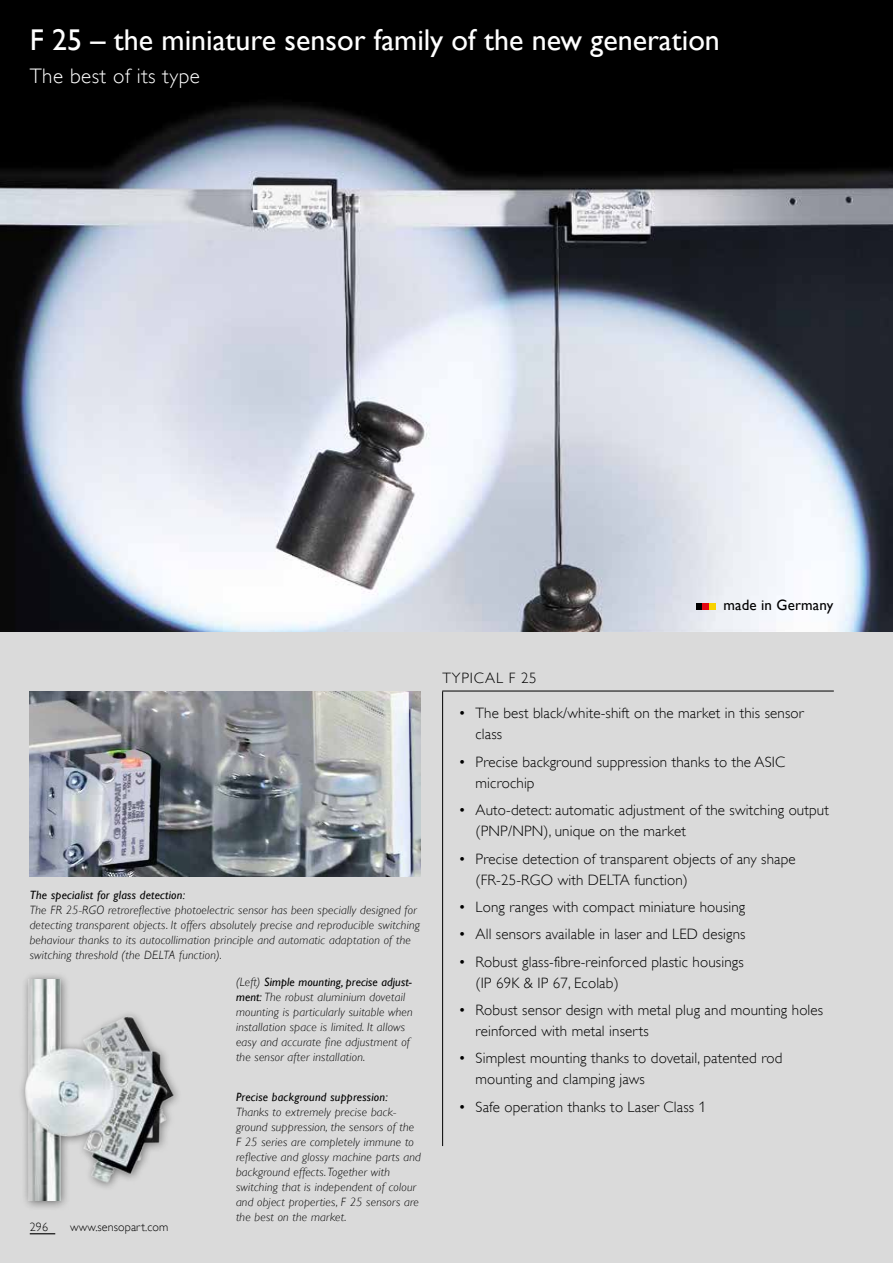
<style>
.page{position:relative;width:893px;height:1263px;background:#dadada}
.page>*{position:absolute;margin:0;border:0;box-sizing:border-box;transform-origin:0 0}
.t1{font:30px "Gill Alt One";color:#fff}
.t2{font:300 21px "Gill Alt One";letter-spacing:.025em;color:#fff}
.t3{font:300 15px/21px "Gill Alt One";letter-spacing:.01em;color:#000}
.t4{font:15px "Gill Alt One";letter-spacing:.01em;color:#000}
.t5{font:300 15px "Gill Alt One";letter-spacing:.05em;color:#000}
.t6{font:italic 300 12px/15px "Gill Alt One";letter-spacing:.02em;color:#000}
.t7{font:italic 12px "Gill Alt One";letter-spacing:.02em;color:#000}
.t8{font:300 12px "Gill Alt One";letter-spacing:.01em;color:#000}
.s1{font-weight:400}
</style>
<div class="page">
<svg style="left:30px;top:1233px;width:25px;height:1px"></svg>
<img style="left:0;top:0;width:893px;height:631px">
<img style="left:30px;top:691px;width:391px;height:185px">
<div style="left:18px;top:971px;width:166px;height:240px;background:#000;opacity:.5"></div>
<img style="left:18px;top:979px;width:166px;height:221px">
<hr style="left:442px;top:691px;width:1px;height:455px;background:#000">
<hr style="left:442px;top:691px;width:392px;height:1px;background:#000">
<div style="left:696px;top:603px;width:7px;height:7px;background:#000"></div>
<div style="left:703px;top:603px;width:6px;height:7px;background:#e30613"></div>
<div style="left:709px;top:603px;width:7px;height:7px;background:#f8d200"></div>
<h1 class="t1" style="left:30px;top:23px;width:692px">F 25 – the miniature sensor family of the new generation</h1>
<h2 class="t2" style="left:30px;top:64px;width:172px">The best of its type</h2>
<p class="t4" style="left:723px;top:596px;width:111px">made in Germany</p>
<p class="t7" style="left:30px;top:888px;width:157px">The specialist for glass detection:</p>
<p class="t6" style="left:30px;top:903px;width:392px">The FR 25-RGO retroreflective photoelectric sensor has been specially designed for detecting transparent objects. It offers absolutely precise and reproducible switching behaviour thanks to its autocollimation principle and automatic adaptation of the switching threshold (the DELTA function).</p>
<p class="t8" style="left:30px;top:1220px;width:20px">296</p>
<p class="t8" style="left:70px;top:1220px;width:100px">www.sensopart.com</p>
<p class="t6" style="left:236px;top:975px;width:178px">(Left) <span class="s1">Simple mounting, precise adjust&shy;ment:</span> The robust aluminium dovetail mounting is particularly suitable when installation space is limited. It allows easy and accurate fine adjustment of the sensor after installation.</p>
<p class="t7" style="left:236px;top:1090px;width:153px">Precise background suppression:</p>
<p class="t6" style="left:236px;top:1104px;width:186px">Thanks to extremely precise back&shy;ground suppression, the sensors of the F 25 series are completely immune to reflective and glossy machine parts and background effects. Together with switching that is independent of colour and object properties, F 25 sensors are the best on the market.</p>
<p class="t5" style="left:443px;top:669px;width:96px">TYPICAL F 25</p>
<p class="t3" style="left:476px;top:703px;width:330px;text-indent:-17px">• The best black/white-shift on the market in this sensor class</p>
<p class="t3" style="left:476px;top:751px;width:311px;text-indent:-17px">• Precise background suppression thanks to the ASIC microchip</p>
<p class="t3" style="left:476px;top:799px;width:355px;text-indent:-17px">• Auto-detect: automatic adjustment of the switching output (PNP/NPN), unique on the market</p>
<p class="t3" style="left:476px;top:848px;width:322px;text-indent:-17px">• Precise detection of transparent objects of any shape (FR-25-RGO with DELTA function)</p>
<p class="t3" style="left:459px;top:896px;width:288px">• Long ranges with compact miniature housing</p>
<p class="t3" style="left:459px;top:924px;width:288px">• All sensors available in laser and LED designs</p>
<p class="t3" style="left:476px;top:951px;width:270px;text-indent:-17px">• Robust glass-fibre-reinforced plastic housings (IP 69K &amp; IP 67, Ecolab)</p>
<p class="t3" style="left:476px;top:999px;width:349px;text-indent:-17px">• Robust sensor design with metal plug and mounting holes reinforced with metal inserts</p>
<p class="t3" style="left:476px;top:1048px;width:308px;text-indent:-17px">• Simplest mounting thanks to dovetail, patented rod mounting and clamping jaws</p>
<p class="t3" style="left:459px;top:1096px;width:249px">• Safe operation thanks to Laser Class 1</p>
</div>
